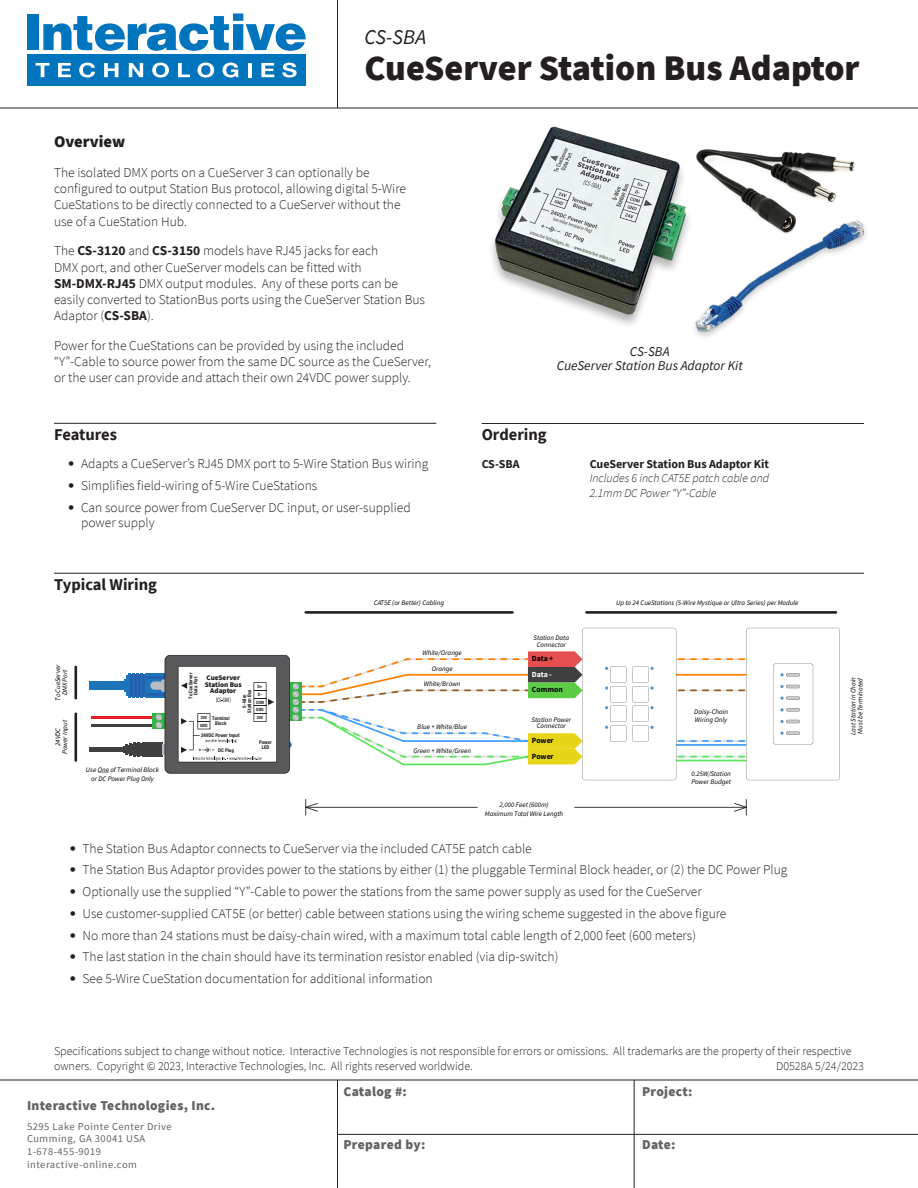
<style>
.page{position:relative;width:918px;height:1188px;background:#fff}
.page>*{position:absolute;margin:0;border:0;box-sizing:border-box;transform-origin:0 0}
.t1{font:900 36px "Source Sans Pro";color:#231f20}
.t2{font:italic 21px "Source Sans Pro";color:#231f20}
.Body_Header_w_Top_Ru{font:700 16.5px "Source Sans Pro";color:#231f20}
.Body_Header{font:900 16.5px "Source Sans Pro";color:#231f20}
.Body_Text{font:300 13.5px/16.2px "Source Sans Pro";color:#231f20}
.t3{font:900 13.5px "Source Sans Pro";letter-spacing:.025em;color:#636366}
.t4{font:italic 13.5px "Source Sans Pro";color:#231f20}
.Body_Text-2{font:300 12px/14.4px "Source Sans Pro";color:#231f20}
.Price_Item{font:italic 300 12px/14.4px "Source Sans Pro";color:#231f20;text-align:justify}
.Price_Item-2{font:700 12px "Source Sans Pro";color:#231f20}
.t5{font:10.5px "Source Sans Pro";letter-spacing:.05em;color:#636366}
.t6{font:700 7.8px/15.6px "Source Sans Pro";color:#000}
.t7{font:700 7.8px "Source Sans Pro";color:#fff}
.t8{font:900 7.2px/6.4px "Source Sans Pro";color:#241f21;text-align:center}
.t9{font:italic 6.9px/6.9px "Source Sans Pro";color:#000;text-align:center}
.t10{font:700 condensed 5.1px/5.1px "Helvetica Neue";color:#241f21;text-align:center}
.t11{font:700 condensed 4.35px/7.8px "Helvetica Neue";color:#241f21}
.s1{font-weight:700}
.s2{font-family:"Helvetica Neue";font-weight:700;font-size:21px}
.s3{font-weight:700;font-style:normal}
</style>
<div class="page">
<div style="left:27px;top:14px;width:11px;height:36px;background:#0074bc"></div>
<svg style="left:43px;top:14px;width:263px;height:37px"></svg>
<div style="left:27px;top:54px;width:279px;height:32px;background:#0074bc"></div>
<svg style="left:36px;top:63px;width:14px;height:14px"></svg>
<svg style="left:58px;top:63px;width:13px;height:14px"></svg>
<svg style="left:79px;top:63px;width:16px;height:15px"></svg>
<svg style="left:104px;top:63px;width:14px;height:14px"></svg>
<svg style="left:129px;top:63px;width:14px;height:14px"></svg>
<svg style="left:152px;top:63px;width:17px;height:15px"></svg>
<svg style="left:178px;top:63px;width:12px;height:14px"></svg>
<svg style="left:197px;top:63px;width:17px;height:15px"></svg>
<svg style="left:223px;top:63px;width:15px;height:15px"></svg>
<hr style="left:248px;top:63px;width:4px;height:14px;background:#fff">
<svg style="left:261px;top:63px;width:13px;height:14px"></svg>
<svg style="left:282px;top:63px;width:15px;height:15px"></svg>
<hr style="left:0;top:108px;width:918px;height:1px;background:#231f20">
<hr style="left:337px;top:0;width:1px;height:108px;background:#231f20">
<hr style="left:0;top:1080px;width:918px;height:1px;background:#231f20">
<hr style="left:337px;top:1134px;width:581px;height:1px;background:#231f20">
<hr style="left:337px;top:1080px;width:1px;height:108px;background:#231f20">
<hr style="left:634px;top:1080px;width:1px;height:108px;background:#231f20">
<hr style="left:54px;top:423px;width:382px;height:1px;background:#231f20">
<hr style="left:482px;top:423px;width:382px;height:1px;background:#231f20">
<hr style="left:54px;top:573px;width:810px;height:1px;background:#231f20">
<hr style="left:74px;top:666px;width:3px;height:33px;background:#241f21">
<hr style="left:74px;top:712px;width:3px;height:50px;background:#241f21">
<hr style="left:91px;top:716px;width:63px;height:3px;background:#ed1c24">
<hr style="left:91px;top:724px;width:63px;height:3px;background:#404040">
<hr style="left:304px;top:611px;width:210px;height:3px;background:#241f21">
<hr style="left:585px;top:611px;width:252px;height:3px;background:#241f21">
<hr style="left:305px;top:807px;width:173px;height:1px;background:#241f21">
<svg style="left:305px;top:799px;width:13px;height:17px"></svg>
<hr style="left:574px;top:807px;width:173px;height:1px;background:#241f21">
<svg style="left:734px;top:799px;width:13px;height:17px"></svg>
<div style="left:89px;top:682px;width:38px;height:8px;background:#1c75ba"></div>
<hr style="left:89px;top:748px;width:35px;height:4px;background:#404040">
<svg style="left:124px;top:628px;width:716px;height:152px"></svg>
<img style="left:705px;top:149px;width:150px;height:69px">
<div style="left:690px;top:218px;width:179px;height:122px;background:#231f20;opacity:.25"></div>
<img style="left:705px;top:220px;width:159px;height:111px">
<img style="left:491px;top:126px;width:214px;height:206px">
<p class="t2" style="left:364px;top:24px;width:63px">CS-SBA</p>
<p class="t1" style="left:364px;top:43px;width:497px">CueServer Station Bus Adaptor</p>
<p class="Body_Header" style="left:54px;top:130px;width:73px">Overview</p>
<p class="Body_Text" style="left:54px;top:165px;width:354px">The isolated DMX ports on a CueServer 3 can optionally be configured to output Station Bus protocol, allowing digital 5-Wire CueStations to be directly connected to a CueServer without the use of a CueStation Hub.</p>
<p class="Body_Text" style="left:54px;top:243px;width:373px">The <span class="s1">CS-3120</span> and <span class="s1">CS-3150</span> models have RJ45 jacks for each<br>DMX port, and other CueServer models can be fitted with <span class="s1">SM‑DMX‑RJ45</span> DMX output modules. Any of these ports can be easily converted to StationBus ports using the CueServer Station Bus Adaptor (<span class="s1">CS‑SBA</span>).</p>
<p class="Body_Text" style="left:54px;top:337px;width:379px">Power for the CueStations can be provided by using the included “Y”‑Cable to source power from the same DC source as the CueServer, or the user can provide and attach their own 24VDC power supply.</p>
<p class="Body_Header_w_Top_Ru" style="left:54px;top:423px;width:65px">Features</p>
<p class="Body_Text" style="left:68px;top:456px;width:362px"><span class="s2">•</span> Adapts a CueServer’s RJ45 DMX port to 5-Wire Station Bus wiring</p>
<p class="Body_Text" style="left:68px;top:478px;width:251px"><span class="s2">•</span> Simplifies field-wiring of 5-Wire CueStations</p>
<p class="Body_Text" style="left:81px;top:500px;width:331px;line-height:15px;text-indent:-14px"><span class="s2">•</span> Can source power from CueServer DC input, or user-supplied power supply</p>
<p class="t4" style="left:630px;top:343px;width:41px">CS-SBA</p>
<p class="t4" style="left:557px;top:357px;width:188px">CueServer Station Bus Adaptor Kit</p>
<p class="Body_Header_w_Top_Ru" style="left:482px;top:423px;width:67px">Ordering</p>
<p class="Price_Item-2" style="left:482px;top:456px;width:40px">CS-SBA</p>
<p class="Price_Item" style="left:590px;top:457px;width:181px"><span class="s3">CueServer Station Bus Adaptor Kit </span>Includes 6 inch CAT5E patch cable and 2.1mm DC Power “Y”-Cable</p>
<p class="Body_Header_w_Top_Ru" style="left:54px;top:573px;width:104px">Typical Wiring</p>
<p class="t9" style="left:54px;top:701px;width:38px;rotate:-90deg">To CueServer<br>DMX Port</p>
<p class="t9" style="left:54px;top:754px;width:36px;rotate:-90deg">24VDC<br>Power Input</p>
<p class="t10" style="left:188px;top:699px;width:28px;rotate:-90deg">To CueServer<br>Data Port</p>
<p class="t8" style="left:205px;top:675px;width:38px">CueServer<br>Station Bus<br>Adaptor</p>
<p class="t11" style="left:256px;top:682px;width:9px;text-align:center">D+<br>D-<br>COM<br>GND<br>24V</p>
<p class="t10" style="left:241px;top:713px;width:25px;rotate:-90deg">5-Wire<br>Station Bus</p>
<p class="t11" style="left:200px;top:713px;width:9px">24V<br>GND</p>
<p class="t10" style="left:212px;top:715px;width:19px">Terminal<br>Block</p>
<p class="t10" style="left:201px;top:733px;width:40px">24VDC Power Input</p>
<p class="t10" style="left:218px;top:747px;width:17px">DC Plug</p>
<p class="t10" style="left:259px;top:739px;width:14px">Power<br>LED</p>
<p class="t9" style="left:374px;top:599px;width:72px">CAT5E (or Better) Cabling</p>
<p class="t9" style="left:423px;top:649px;width:41px">White/Orange</p>
<p class="t9" style="left:432px;top:665px;width:23px">Orange</p>
<p class="t9" style="left:424px;top:681px;width:38px">White/Brown</p>
<p class="t9" style="left:417px;top:724px;width:51px">Blue + White/Blue</p>
<p class="t9" style="left:413px;top:747px;width:59px">Green + White/Green</p>
<p class="t9" style="left:534px;top:634px;width:37px">Station Data<br>Connector</p>
<p class="t6" style="left:532px;top:651px;width:23px">Data +</p>
<p class="t7" style="left:532px;top:669px;width:22px">Data -</p>
<p class="t6" style="left:532px;top:682px;width:33px">Common</p>
<p class="t9" style="left:532px;top:716px;width:41px">Station Power<br>Connector</p>
<p class="t6" style="left:532px;top:733px;width:23px">Power<br>Power</p>
<p class="t9" style="left:616px;top:599px;width:184px">Up to 24 CueStations (5-Wire Mystique or Ultra Series) per Module</p>
<p class="t9" style="left:694px;top:707px;width:35px;line-height:8.2px;text-align:left">Daisy-Chain<br>Wiring Only</p>
<p class="t9" style="left:86px;top:766px;width:75px;line-height:8.2px">Use One of Terminal Block or DC Power Plug Only</p>
<p class="t9" style="left:691px;top:770px;width:41px;line-height:8.2px;text-align:left">0.25W/Station<br>Power Budget</p>
<p class="t9" style="left:485px;top:801px;width:80px;line-height:8.2px">2,000 Feet (600m)<br>Maximum Total Wire Length</p>
<p class="Body_Text" style="left:69px;top:840px;width:464px"><span class="s2">•</span> The Station Bus Adaptor connects to CueServer via the included CAT5E patch cable</p>
<p class="Body_Text" style="left:69px;top:862px;width:720px"><span class="s2">•</span> The Station Bus Adaptor provides power to the stations by either (1) the pluggable Terminal Block header, or (2) the DC Power Plug</p>
<p class="Body_Text" style="left:69px;top:883px;width:634px"><span class="s2">•</span> Optionally use the supplied “Y”-Cable to power the stations from the same power supply as used for the CueServer</p>
<p class="Body_Text" style="left:69px;top:905px;width:659px"><span class="s2">•</span> Use customer-supplied CAT5E (or better) cable between stations using the wiring scheme suggested in the above figure</p>
<p class="Body_Text" style="left:69px;top:927px;width:629px"><span class="s2">•</span> No more than 24 stations must be daisy-chain wired, with a maximum total cable length of 2,000 feet (600 meters)</p>
<p class="Body_Text" style="left:69px;top:949px;width:491px"><span class="s2">•</span> The last station in the chain should have its termination resistor enabled (via dip-switch)</p>
<p class="Body_Text" style="left:69px;top:970px;width:365px"><span class="s2">•</span> See 5-Wire CueStation documentation for additional information</p>
<p class="t9" style="left:850px;top:735px;width:60px;text-align:left;rotate:-90deg">Last Station in Chain<br>Must be Terminated</p>
<p class="Body_Text-2" style="left:54px;top:1044px;width:799px">Specifications subject to change without notice. Interactive Technologies is not responsible for errors or omissions. All trademarks are the property of their respective owners. Copyright © 2023, Interactive Technologies, Inc. All rights reserved worldwide.</p>
<p class="Body_Text-2" style="left:776px;top:1059px;width:89px">D0528A 5/24/2023</p>
<p class="t3" style="left:27px;top:1097px;width:190px">Interactive Technologies, Inc.</p>
<p class="t5" style="left:27px;top:1120px;width:146px">5295 Lake Pointe Center Drive</p>
<p class="t5" style="left:27px;top:1132px;width:120px">Cumming, GA 30041 USA</p>
<p class="t5" style="left:27px;top:1145px;width:76px">1-678-455-9019</p>
<p class="t5" style="left:27px;top:1157px;width:112px">interactive-online.com</p>
<p class="t3" style="left:343px;top:1082px;width:65px">Catalog #:</p>
<p class="t3" style="left:642px;top:1082px;width:52px">Project:</p>
<p class="t3" style="left:343px;top:1135px;width:83px">Prepared by:</p>
<p class="t3" style="left:642px;top:1135px;width:35px">Date:</p>
</div>
